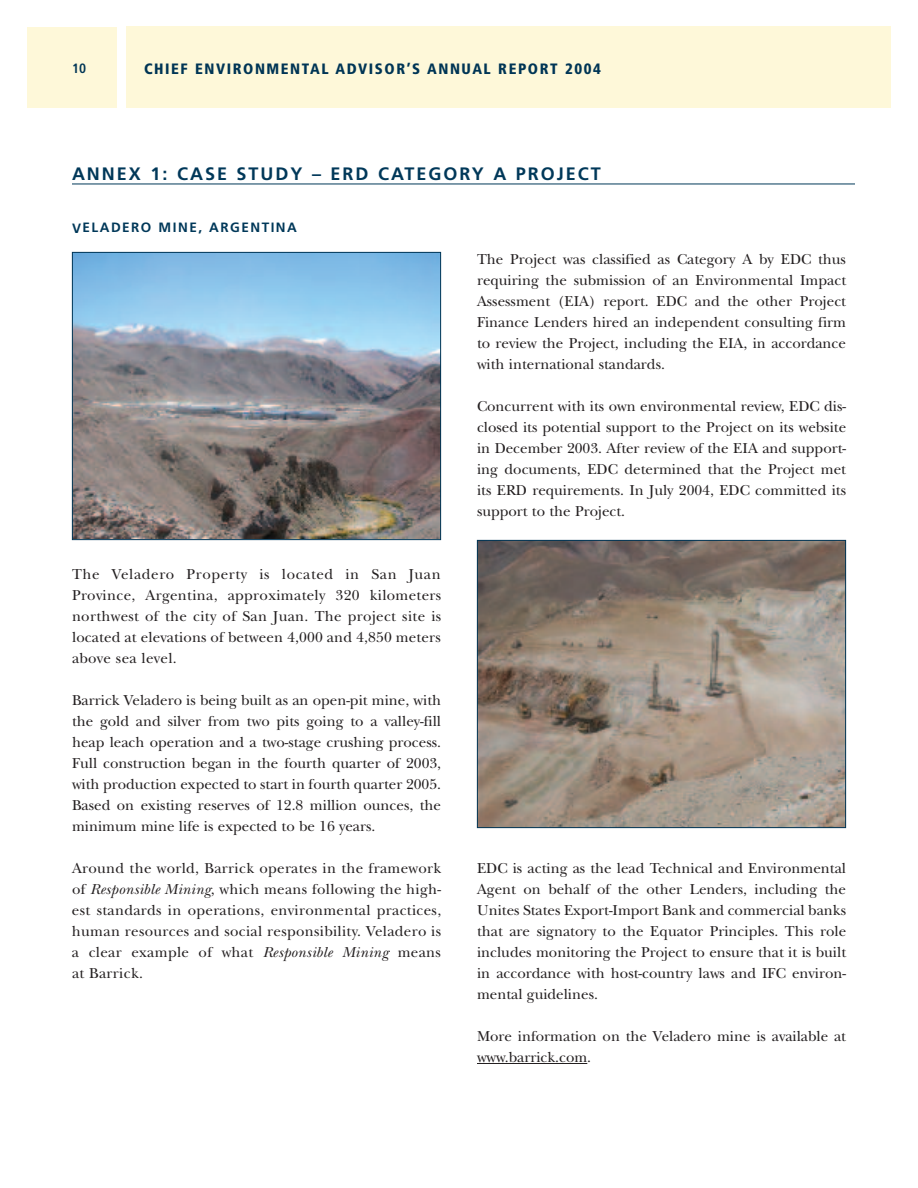
<style>
.page{position:relative;width:918px;height:1188px;background:#fff}
.page>*{position:absolute;margin:0;border:0;box-sizing:border-box;transform-origin:0 0}
.t1{font:700 18px "Frutiger";letter-spacing:.11em;color:#003859}
.t2{font:15px/21px "New Baskerville";color:#231f20;text-align:justify}
.t3{font:900 condensed 15px "Frutiger";letter-spacing:.105em;color:#003555}
.t4{font:700 13.5px "Frutiger";letter-spacing:.11em;color:#003859}
.t5{font:700 condensed 13.5px "Frutiger";color:#003555}
.s1{font-style:italic}
</style>
<div class="page">
<div style="left:126px;top:27px;width:765px;height:81px;background:#fef8d9"></div>
<div style="left:27px;top:27px;width:90px;height:81px;background:#fef8d9"></div>
<svg style="left:477px;top:1063px;width:28px;height:1px"></svg>
<hr style="left:505px;top:1063px;width:82px;height:1px;background:#231f20">
<hr style="left:72px;top:184px;width:783px;height:1px;background:#003859">
<img style="left:74px;top:254px;width:365px;height:284px">
<div style="left:72px;top:252px;width:369px;height:288px;border:1px solid #003555"></div>
<img style="left:479px;top:542px;width:365px;height:284px">
<div style="left:477px;top:540px;width:369px;height:288px;border:1px solid #003555"></div>
<p class="t5" style="left:72px;top:63px;width:16px">10</p>
<p class="t3" style="left:144px;top:63px;width:459px">CHIEF ENVIRONMENTAL ADVISOR’S ANNUAL REPORT 2004</p>
<p class="t1" style="left:72px;top:166px;width:530px">ANNEX 1: CASE STUDY – ERD CATEGORY A PROJECT</p>
<p class="t4" style="left:72px;top:222px;width:226px">VELADERO MINE, ARGENTINA</p>
<p class="t2" style="left:72px;top:565px;width:371px">The Veladero Property is located in San Juan Province, Argentina, approximately 320 kilometers northwest of the city of San Juan. The project site is located at elevations of between 4,000 and 4,850 meters above sea level.</p>
<p class="t2" style="left:72px;top:691px;width:371px">Barrick Veladero is being built as an open-pit mine, with the gold and silver from two pits going to a valley-fill heap leach operation and a two-stage crushing process.<br>Full construction began in the fourth quarter of 2003, with production expected to start in fourth quarter 2005.<br>Based on existing reserves of 12.8 million ounces, the minimum mine life is expected to be 16 years.</p>
<p class="t2" style="left:72px;top:859px;width:371px">Around the world, Barrick operates in the framework of <span class="s1">Responsible Mining</span>, which means following the high&shy;est standards in operations, environmental practices, human resources and social responsibility. Veladero is a clear example of what <span class="s1">Responsible Mining</span> means at Barrick.</p>
<p class="t2" style="left:477px;top:250px;width:371px">The Project was classified as Category A by EDC thus requiring the submission of an Environmental Impact Assessment (EIA) report. EDC and the other Project Finance Lenders hired an independent consulting firm to review the Project, including the EIA, in accordance with international standards.</p>
<p class="t2" style="left:477px;top:397px;width:371px">Concurrent with its own environmental review, EDC dis&shy;closed its potential support to the Project on its website in December 2003. After review of the EIA and support&shy;ing documents, EDC determined that the Project met its ERD requirements. In July 2004, EDC committed its support to the Project.</p>
<p class="t2" style="left:477px;top:859px;width:371px">EDC is acting as the lead Technical and Environmental Agent on behalf of the other Lenders, including the Unites States Export-Import Bank and commercial banks that are signatory to the Equator Principles. This role includes monitoring the Project to ensure that it is built in accordance with host-country laws and IFC environ&shy;mental guidelines.</p>
<p class="t2" style="left:477px;top:1027px;width:371px">More information on the Veladero mine is available at www.barrick.com.</p>
</div>
